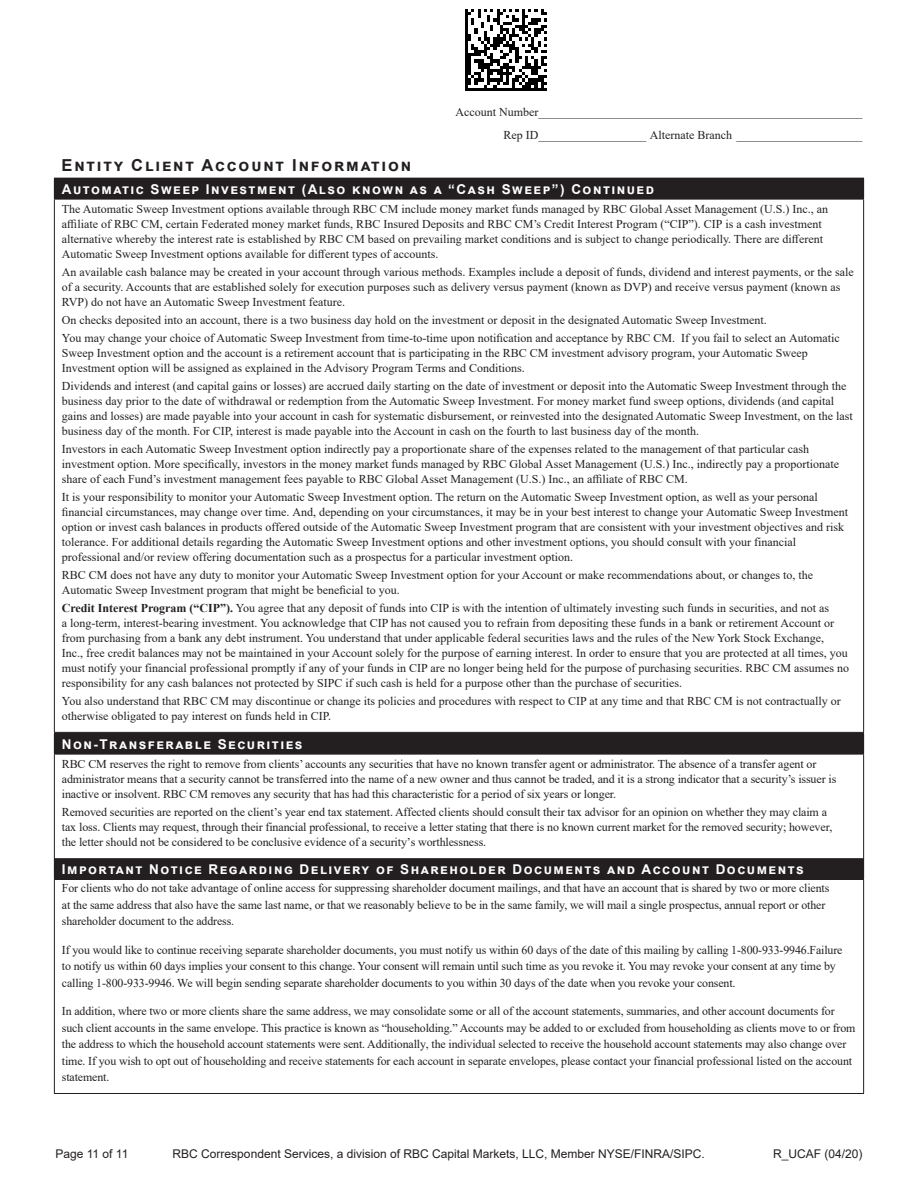
<style>
.page{position:relative;width:918px;height:1188px;background:#fff}
.page>*{position:absolute;margin:0;border:0;box-sizing:border-box;transform-origin:0 0}
.t1{font:700 16.5px "Arial";letter-spacing:.11em;color:#231f20}
.Section_Headers_Blac{font:700 13.5px "Arial";letter-spacing:.11em;color:#fff}
.FORM_Body_Copy{font:12px/15px "Times New Roman";color:#231f20}
.t2{font:12px "Arial";color:#231f20}
.s1{font-weight:700}
</style>
<div class="page">
<div style="left:54px;top:733px;width:810px;height:21px;background:#231f20"></div>
<hr style="left:54px;top:754px;width:810px;height:1px;background:#231f20">
<hr style="left:54px;top:754px;width:1px;height:105px;background:#231f20">
<hr style="left:863px;top:754px;width:1px;height:105px;background:#231f20">
<div style="left:54px;top:178px;width:810px;height:21px;background:#231f20"></div>
<hr style="left:54px;top:199px;width:810px;height:1px;background:#231f20">
<hr style="left:54px;top:200px;width:1px;height:532px;background:#231f20">
<hr style="left:863px;top:200px;width:1px;height:532px;background:#231f20">
<hr style="left:54px;top:732px;width:810px;height:1px;background:#231f20">
<div style="left:54px;top:859px;width:810px;height:20px;background:#231f20"></div>
<hr style="left:54px;top:858px;width:810px;height:1px;background:#231f20">
<hr style="left:54px;top:879px;width:810px;height:1px;background:#231f20">
<hr style="left:54px;top:1093px;width:810px;height:1px;background:#231f20">
<hr style="left:54px;top:880px;width:1px;height:213px;background:#231f20">
<hr style="left:863px;top:880px;width:1px;height:213px;background:#231f20">
<img style="left:466px;top:10px;width:81px;height:81px">
<h1 class="t1" style="left:62px;top:154px;width:351px">Entity Client Account Information</h1>
<p class="FORM_Body_Copy" style="left:456px;top:101px;width:408px;line-height:22.5px;text-align:right">Account Number______________________________________________________<br>Rep ID__________________ Alternate Branch _____________________</p>
<p class="Section_Headers_Blac" style="left:62px;top:179px;width:594px">Automatic Sweep Investment (Also known as a “Cash Sweep”) Continued</p>
<p class="FORM_Body_Copy" style="left:62px;top:202px;width:768px">The Automatic Sweep Investment options available through RBC CM include money market funds managed by RBC Global Asset Management (U.S.) Inc., an affiliate of RBC CM, certain Federated money market funds, RBC Insured Deposits and RBC CM’s Credit Interest Program (“CIP”). CIP is a cash investment alternative whereby the interest rate is established by RBC CM based on prevailing market conditions and is subject to change periodically. There are different Automatic Sweep Investment options available for different types of accounts.</p>
<p class="FORM_Body_Copy" style="left:62px;top:265px;width:793px">An available cash balance may be created in your account through various methods. Examples include a deposit of funds, dividend and interest payments, or the sale of a security. Accounts that are established solely for execution purposes such as delivery versus payment (known as DVP) and receive versus payment (known as<br>RVP) do not have an Automatic Sweep Investment feature.</p>
<p class="FORM_Body_Copy" style="left:62px;top:311px;width:779px;line-height:18px">On checks deposited into an account, there is a two business day hold on the investment or deposit in the designated Automatic Sweep Investment.<br>You may change your choice of Automatic Sweep Investment from time-to-time upon notification and acceptance by RBC CM. If you fail to select an Automatic</p>
<p class="FORM_Body_Copy" style="left:62px;top:346px;width:748px">Sweep Investment option and the account is a retirement account that is participating in the RBC CM investment advisory program, your Automatic Sweep<br>Investment option will be assigned as explained in the Advisory Program Terms and Conditions.</p>
<p class="FORM_Body_Copy" style="left:62px;top:379px;width:793px">Dividends and interest (and capital gains or losses) are accrued daily starting on the date of investment or deposit into the Automatic Sweep Investment through the business day prior to the date of withdrawal or redemption from the Automatic Sweep Investment. For money market fund sweep options, dividends (and capital gains and losses) are made payable into your account in cash for systematic disbursement, or reinvested into the designated Automatic Sweep Investment, on the last business day of the month. For CIP, interest is made payable into the Account in cash on the fourth to last business day of the month.</p>
<p class="FORM_Body_Copy" style="left:62px;top:442px;width:779px">Investors in each Automatic Sweep Investment option indirectly pay a proportionate share of the expenses related to the management of that particular cash investment option. More specifically, investors in the money market funds managed by RBC Global Asset Management (U.S.) Inc., indirectly pay a proportionate share of each Fund’s investment management fees payable to RBC Global Asset Management (U.S.) Inc., an affiliate of RBC CM.</p>
<p class="FORM_Body_Copy" style="left:62px;top:490px;width:788px">It is your responsibility to monitor your Automatic Sweep Investment option. The return on the Automatic Sweep Investment option, as well as your personal financial circumstances, may change over time. And, depending on your circumstances, it may be in your best interest to change your Automatic Sweep Investment option or invest cash balances in products offered outside of the Automatic Sweep Investment program that are consistent with your investment objectives and risk tolerance. For additional details regarding the Automatic Sweep Investment options and other investment options, you should consult with your financial professional and/or review offering documentation such as a prospectus for a particular investment option.</p>
<p class="FORM_Body_Copy" style="left:62px;top:568px;width:753px">RBC CM does not have any duty to monitor your Automatic Sweep Investment option for your Account or make recommendations about, or changes to, the<br>Automatic Sweep Investment program that might be beneficial to you.</p>
<p class="FORM_Body_Copy" style="left:62px;top:601px;width:789px"><span class="s1">Credit Interest Program (“CIP”).</span> You agree that any deposit of funds into CIP is with the intention of ultimately investing such funds in securities, and not as<br>a long-term, interest-bearing investment. You acknowledge that CIP has not caused you to refrain from depositing these funds in a bank or retirement Account or from purchasing from a bank any debt instrument. You understand that under applicable federal securities laws and the rules of the New York Stock Exchange,<br>Inc., free credit balances may not be maintained in your Account solely for the purpose of earning interest. In order to ensure that you are protected at all times, you must notify your financial professional promptly if any of your funds in CIP are no longer being held for the purpose of purchasing securities. RBC CM assumes no responsibility for any cash balances not protected by SIPC if such cash is held for a purpose other than the purchase of securities.</p>
<p class="FORM_Body_Copy" style="left:62px;top:694px;width:780px">You also understand that RBC CM may discontinue or change its policies and procedures with respect to CIP at any time and that RBC CM is not contractually or otherwise obligated to pay interest on funds held in CIP.</p>
<p class="Section_Headers_Blac" style="left:62px;top:735px;width:242px">Non-Transferable Securities</p>
<p class="FORM_Body_Copy" style="left:62px;top:757px;width:776px">RBC CM reserves the right to remove from clients’ accounts any securities that have no known transfer agent or administrator. The absence of a transfer agent or administrator means that a security cannot be transferred into the name of a new owner and thus cannot be traded, and it is a strong indicator that a security’s issuer is inactive or insolvent. RBC CM removes any security that has had this characteristic for a period of six years or longer.</p>
<p class="FORM_Body_Copy" style="left:62px;top:805px;width:772px">Removed securities are reported on the client’s year end tax statement. Affected clients should consult their tax advisor for an opinion on whether they may claim a tax loss. Clients may request, through their financial professional, to receive a letter stating that there is no known current market for the removed security; however, the letter should not be considered to be conclusive evidence of a security’s worthlessness.</p>
<p class="Section_Headers_Blac" style="left:62px;top:860px;width:743px">Important Notice Regarding Delivery of Shareholder Documents and Account Documents</p>
<p class="FORM_Body_Copy" style="left:62px;top:879px;width:769px;line-height:16.5px">For clients who do not take advantage of online access for suppressing shareholder document mailings, and that have an account that is shared by two or more clients at the same address that also have the same last name, or that we reasonably believe to be in the same family, we will mail a single prospectus, annual report or other shareholder document to the address.</p>
<p class="FORM_Body_Copy" style="left:62px;top:941px;width:782px;line-height:16.5px">If you would like to continue receiving separate shareholder documents, you must notify us within 60 days of the date of this mailing by calling 1-800-933-9946.Failure to notify us within 60 days implies your consent to this change. Your consent will remain until such time as you revoke it. You may revoke your consent at any time by calling 1-800-933-9946. We will begin sending separate shareholder documents to you within 30 days of the date when you revoke your consent.</p>
<p class="FORM_Body_Copy" style="left:62px;top:1002px;width:795px;line-height:16.5px">In addition, where two or more clients share the same address, we may consolidate some or all of the account statements, summaries, and other account documents for such client accounts in the same envelope. This practice is known as “householding.” Accounts may be added to or excluded from householding as clients move to or from the address to which the household account statements were sent. Additionally, the individual selected to receive the household account statements may also change over time. If you wish to opt out of householding and receive statements for each account in separate envelopes, please contact your financial professional listed on the account statement.</p>
<p class="t2" style="left:56px;top:1145px;width:74px">Page 11 of 11</p>
<p class="t2" style="left:173px;top:1145px;width:534px">RBC Correspondent Services, a division of RBC Capital Markets, LLC, Member NYSE/FINRA/SIPC.</p>
<p class="t2" style="left:773px;top:1145px;width:91px">R_UCAF (04/20)</p>
</div>
